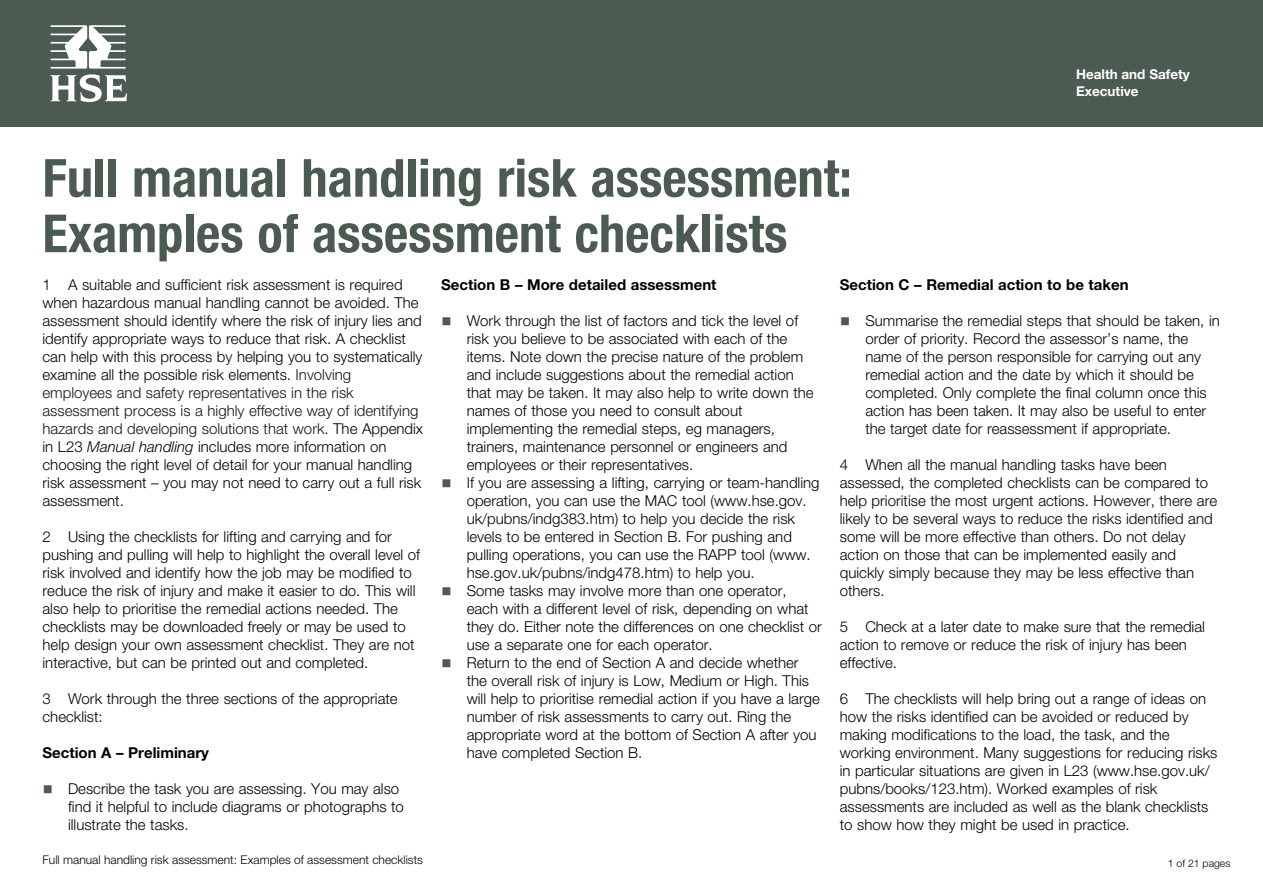
<style>
.page{position:relative;width:1263px;height:893px;background:#fff}
.page>*{position:absolute;margin:0;border:0;box-sizing:border-box;transform-origin:0 0}
.t1{font:700 condensed 52.5px/55.5px "Helvetica Neue LT";color:#4c5b52}
.t2{font:300 15px/18px "Helvetica Neue LT";color:#000}
.t3{font:700 15px "Helvetica Neue LT";color:#000}
.t4{font:700 13.5px/16.5px "Helvetica Neue LT";color:#fff}
.t5{font:300 12px "Helvetica Neue LT";color:#000}
.t6{font:300 10.5px "Helvetica Neue LT";color:#000}
.s1{color:#151515}
.s2{font-style:italic}
.s3{font-family:"Arial Unicode MS";font-weight:400;font-size:18px;color:#4c5b52}
</style>
<div class="page">
<div style="left:0;top:0;width:1263px;height:126px;background:#4c5b52"></div>
<svg style="left:51px;top:25px;width:76px;height:77px"></svg>
<h1 class="t1" style="left:43px;top:150px;width:811px">Full manual handling risk assessment:<br>Examples of assessment checklists</h1>
<p class="t4" style="left:1076px;top:66px;width:115px">Health and Safety<br>Executive</p>
<p class="t2" style="left:43px;top:275px;width:382px">1 A suitable and sufficient risk assessment is required when hazardous manual handling cannot be avoided. The assessment should identify where the risk of injury lies and identify appropriate ways to reduce that risk. A checklist can help with this process by helping you to systematically examine all the possible risk elements. <span class="s1">Involving employees and safety representatives in the risk assessment process is a highly effective way of identifying hazards and developing solutions that work.</span> The Appendix in L23 <span class="s2">Manual handling</span> includes more information on choosing the right level of detail for your manual handling risk assessment – you may not need to carry out a full risk assessment.</p>
<p class="t2" style="left:43px;top:527px;width:379px">2 Using the checklists for lifting and carrying and for pushing and pulling will help to highlight the overall level of risk involved and identify how the job may be modified to reduce the risk of injury and make it easier to do. This will also help to prioritise the remedial actions needed. The checklists may be downloaded freely or may be used to help design your own assessment checklist. They are not interactive, but can be printed out and completed.</p>
<p class="t2" style="left:43px;top:689px;width:357px">3 Work through the three sections of the appropriate checklist:</p>
<p class="t3" style="left:43px;top:743px;width:168px">Section A – Preliminary</p>
<p class="t2" style="left:68px;top:779px;width:337px;text-indent:-26px"><span class="s3">■</span> Describe the task you are assessing. You may also find it helpful to include diagrams or photographs to illustrate the tasks.</p>
<p class="t5" style="left:43px;top:852px;width:382px">Full manual handling risk assessment: Examples of assessment checklists</p>
<p class="t3" style="left:441px;top:275px;width:277px">Section B – More detailed assessment</p>
<p class="t2" style="left:467px;top:311px;width:348px;text-indent:-26px"><span class="s3">■</span> Work through the list of factors and tick the level of risk you believe to be associated with each of the items. Note down the precise nature of the problem and include suggestions about the remedial action that may be taken. It may also help to write down the names of those you need to consult about implementing the remedial steps, eg managers, trainers, maintenance personnel or engineers and employees or their representatives.</p>
<p class="t2" style="left:467px;top:473px;width:354px;text-indent:-26px"><span class="s3">■</span> If you are assessing a lifting, carrying or team-handling operation, you can use the MAC tool (www.hse.gov. uk/pubns/indg383.htm) to help you decide the risk levels to be entered in Section B. For pushing and pulling operations, you can use the RAPP tool (www. hse.gov.uk/pubns/indg478.htm) to help you.</p>
<p class="t2" style="left:467px;top:581px;width:357px;text-indent:-26px"><span class="s3">■</span> Some tasks may involve more than one operator, each with a different level of risk, depending on what they do. Either note the differences on one checklist or use a separate one for each operator.</p>
<p class="t2" style="left:467px;top:653px;width:355px;text-indent:-26px"><span class="s3">■</span> Return to the end of Section A and decide whether the overall risk of injury is Low, Medium or High. This will help to prioritise remedial action if you have a large number of risk assessments to carry out. Ring the appropriate word at the bottom of Section A after you have completed Section B.</p>
<p class="t3" style="left:840px;top:275px;width:290px">Section C – Remedial action to be taken</p>
<p class="t2" style="left:865px;top:311px;width:356px;text-indent:-26px"><span class="s3">■</span> Summarise the remedial steps that should be taken, in order of priority. Record the assessor’s name, the name of the person responsible for carrying out any remedial action and the date by which it should be completed. Only complete the final column once this action has been taken. It may also be useful to enter the target date for reassessment if appropriate.</p>
<p class="t2" style="left:840px;top:455px;width:379px">4 When all the manual handling tasks have been assessed, the completed checklists can be compared to help prioritise the most urgent actions. However, there are likely to be several ways to reduce the risks identified and some will be more effective than others. Do not delay action on those that can be implemented easily and quickly simply because they may be less effective than others.</p>
<p class="t2" style="left:840px;top:617px;width:367px">5 Check at a later date to make sure that the remedial action to remove or reduce the risk of injury has been effective.</p>
<p class="t2" style="left:840px;top:689px;width:379px">6 The checklists will help bring out a range of ideas on how the risks identified can be avoided or reduced by making modifications to the load, the task, and the working environment. Many suggestions for reducing risks in particular situations are given in L23 (www.hse.gov.uk/ pubns/books/123.htm). Worked examples of risk assessments are included as well as the blank checklists to show how they might be used in practice.</p>
<p class="t6" style="left:1168px;top:857px;width:64px">1 of 21 pages</p>
</div>
